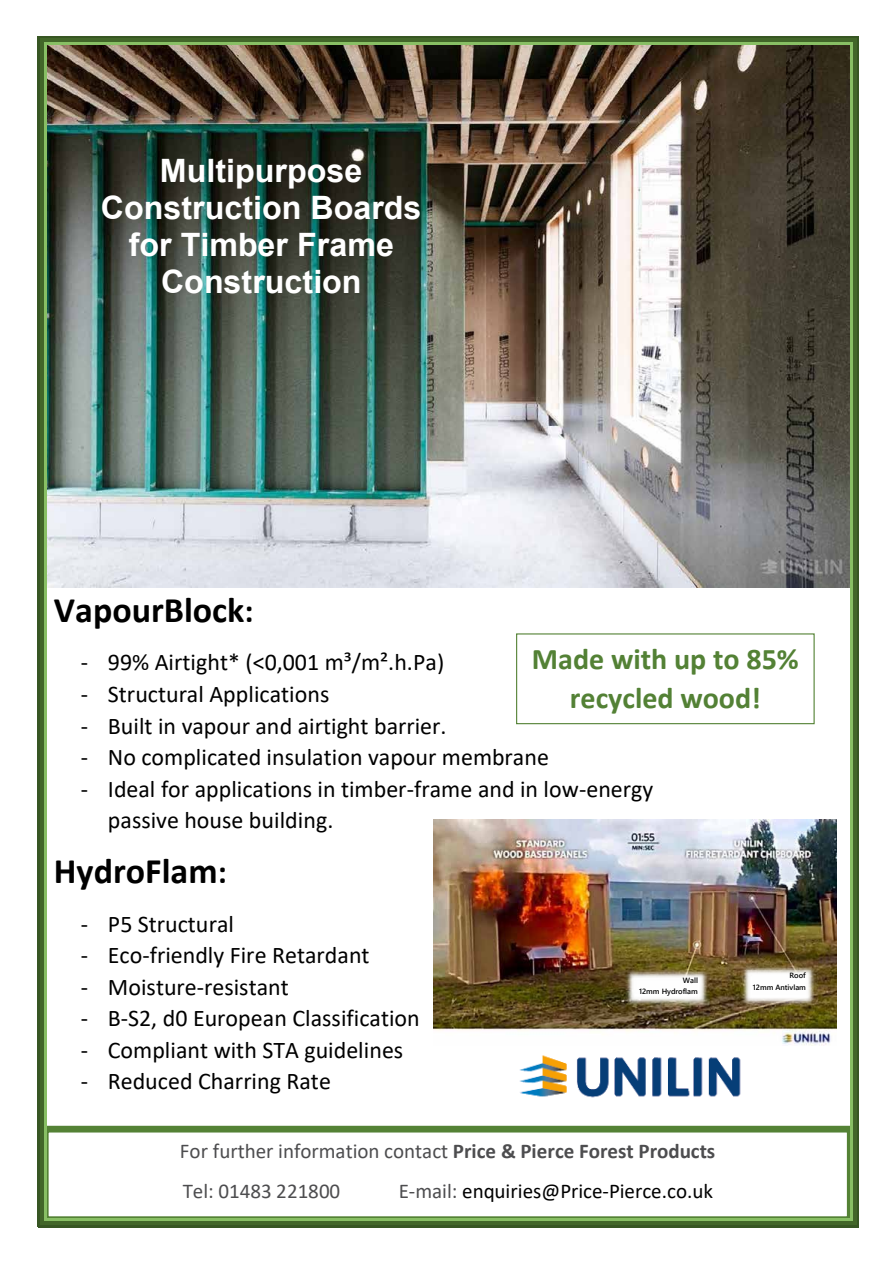
<style>
.page{position:relative;width:893px;height:1263px;background:#fff}
.page>*{position:absolute;margin:0;border:0;box-sizing:border-box;transform-origin:0 0}
.t1{font:700 36px "Calibri";color:#000}
.t2{font:700 32.25px/37px "Arial";color:#fff;text-align:center}
.t3{font:700 30px/39.3px "Calibri";color:#538135;text-align:center}
.t4{font:24px/31.5px "Calibri";color:#000}
.t5{font:21px/39.8px "Calibri";color:#4d4d4f}
.t6{font:21px "Calibri";color:#000}
.t7{font:600 7.5px/10.8px "Segoe UI";color:#000;text-align:right}
.s1{font-size:33px}
.s2{font-weight:700}
.s3{color:#4d4d4f}
</style>
<div class="page">
<img style="left:47px;top:45px;width:803px;height:543px">
<div style="left:42px;top:1126px;width:812px;height:97px;border:7px solid #548235"></div>
<img style="left:519px;top:1055px;width:222px;height:43px">
<div style="left:516px;top:633px;width:299px;height:91px;border:1px solid #548235"></div>
<img style="left:434px;top:819px;width:402px;height:226px">
<img style="left:624px;top:969px;width:85px;height:37px">
<img style="left:740px;top:964px;width:77px;height:42px">
<svg style="left:38px;top:36px;width:9px;height:9px"></svg>
<hr style="left:47px;top:36px;width:803px;height:2px;background:#375623">
<div style="left:47px;top:38px;width:803px;height:5px;background:#426629"></div>
<hr style="left:47px;top:43px;width:803px;height:2px;background:#88bf64">
<svg style="left:850px;top:36px;width:9px;height:9px"></svg>
<hr style="left:38px;top:45px;width:2px;height:1173px;background:#375623">
<hr style="left:40px;top:45px;width:4px;height:1173px;background:#426629">
<hr style="left:44px;top:45px;width:3px;height:1173px;background:#88bf64">
<hr style="left:857px;top:45px;width:2px;height:1173px;background:#375623">
<div style="left:852px;top:45px;width:5px;height:1173px;background:#426629"></div>
<hr style="left:850px;top:45px;width:2px;height:1173px;background:#88bf64">
<svg style="left:38px;top:1218px;width:9px;height:9px"></svg>
<hr style="left:47px;top:1225px;width:803px;height:2px;background:#375623">
<div style="left:47px;top:1220px;width:803px;height:5px;background:#426629"></div>
<hr style="left:47px;top:1218px;width:803px;height:2px;background:#88bf64">
<svg style="left:850px;top:1218px;width:9px;height:9px"></svg>
<h2 class="t2" style="left:101px;top:153px;width:322px">Multipurpose<br>Construction Boards for Timber Frame<br>Construction</h2>
<h1 class="t1" style="left:54px;top:585px;width:201px">VapourBlock<span class="s1">:</span></h1>
<p class="t4" style="left:81px;top:646px;width:365px">- 99% Airtight* (&lt;0,001 m³/m².h.Pa)</p>
<p class="t4" style="left:81px;top:678px;width:250px">- Structural Applications</p>
<p class="t4" style="left:81px;top:709px;width:367px">- Built in vapour and airtight barrier.</p>
<p class="t4" style="left:81px;top:741px;width:470px">- No complicated insulation vapour membrane</p>
<p class="t4" style="left:108px;top:772px;width:547px;text-indent:-27px">- Ideal for applications in timber-frame and in low-energy passive house building.</p>
<h1 class="t1" style="left:54px;top:846px;width:174px">HydroFlam<span class="s1">:</span></h1>
<p class="t4" style="left:81px;top:907px;width:155px">- P5 Structural</p>
<p class="t4" style="left:81px;top:939px;width:290px">- Eco-friendly Fire Retardant</p>
<p class="t4" style="left:81px;top:970px;width:209px">- Moisture-resistant</p>
<p class="t4" style="left:81px;top:1002px;width:340px">- B-S2, d0 European Classification</p>
<p class="t4" style="left:81px;top:1034px;width:324px">- Compliant with STA guidelines</p>
<p class="t4" style="left:81px;top:1065px;width:252px">- Reduced Charring Rate</p>
<p class="t3" style="left:532px;top:639px;width:268px">Made with up to 85% recycled wood!</p>
<p class="t7" style="left:639px;top:974px;width:61px">Wall<br>12mm Hydroflam</p>
<p class="t7" style="left:753px;top:970px;width:55px">Roof<br>12mm Antivlam</p>
<p class="t5" style="left:180px;top:1130px;width:537px">For further information contact <span class="s2">Price &amp; Pierce Forest Products<br></span>Tel: 01483 221800</p>
<p class="t6" style="left:399px;top:1176px;width:316px"><span class="s3">E-mail:</span> enquiries@Price-Pierce.co.uk</p>
</div>
